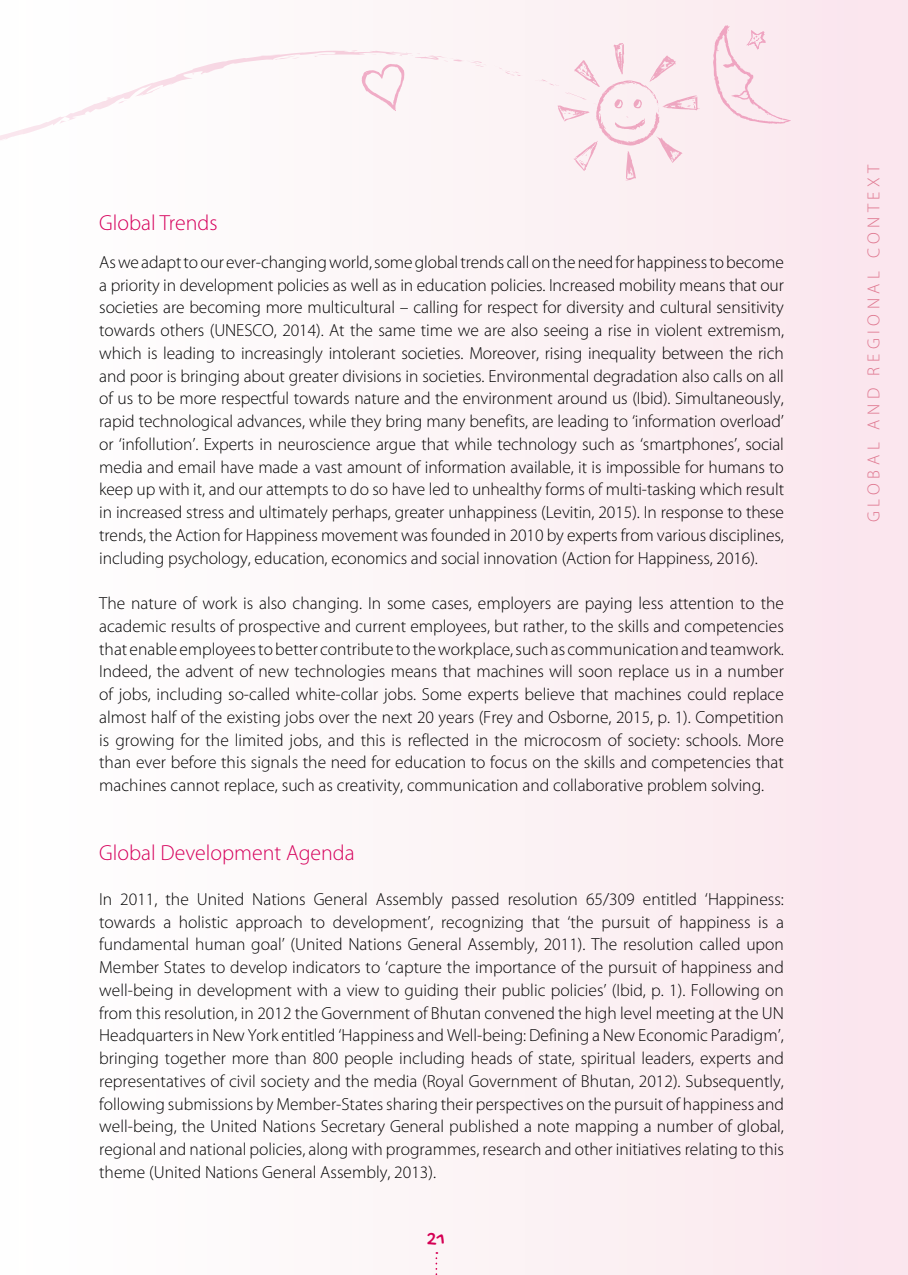
<style>
.page{position:relative;width:908px;height:1275px;background:#fff}
.page>*{position:absolute;margin:0;border:0;box-sizing:border-box;transform-origin:0 0}
.t1{font:300 21.88px "Myriad Pro";color:#d6005b}
.t2{font:21px "Gochi Hand";color:#d50054}
.t3{font:300 17.5px/22.8px "Myriad Pro";color:#000;text-align:justify}
.t4{font:300 17.5px "Myriad Pro";letter-spacing:.26em;color:#df778f}
</style>
<div class="page">
<div style="left:437px;top:0;width:471px;height:1275px;background:#fbeef1"></div>
<svg style="left:435px;top:1252px;width:2px;height:23px"></svg>
<svg style="left:534px;top:43px;width:166px;height:137px"></svg>
<svg style="left:713px;top:25px;width:78px;height:99px"></svg>
<svg style="left:0;top:50px;width:523px;height:108px"></svg>
<p class="t1" style="left:99px;top:209px;width:120px">Global Trends</p>
<p class="t3" style="left:99px;top:250px;width:686px">As we adapt to our ever-changing world, some global trends call on the need for happiness to become a priority in development policies as well as in education policies. Increased mobility means that our societies are becoming more multicultural – calling for respect for diversity and cultural sensitivity towards others (UNESCO, 2014). At the same time we are also seeing a rise in violent extremism, which is leading to increasingly intolerant societies. Moreover, rising inequality between the rich and poor is bringing about greater divisions in societies. Environmental degradation also calls on all of us to be more respectful towards nature and the environment around us (Ibid). Simultaneously, rapid technological advances, while they bring many benefits, are leading to ‘information overload’ or ‘infollution’. Experts in neuroscience argue that while technology such as ‘smartphones’, social media and email have made a vast amount of information available, it is impossible for humans to keep up with it, and our attempts to do so have led to unhealthy forms of multi-tasking which result in increased stress and ultimately perhaps, greater unhappiness (Levitin, 2015). In response to these trends, the Action for Happiness movement was founded in 2010 by experts from various disciplines, including psychology, education, economics and social innovation (Action for Happiness, 2016).</p>
<p class="t3" style="left:99px;top:592px;width:686px">The nature of work is also changing. In some cases, employers are paying less attention to the academic results of prospective and current employees, but rather, to the skills and competencies that enable employees to better contribute to the workplace, such as communication and teamwork.<br>Indeed, the advent of new technologies means that machines will soon replace us in a number of jobs, including so-called white-collar jobs. Some experts believe that machines could replace almost half of the existing jobs over the next 20 years (Frey and Osborne, 2015, p. 1). Competition is growing for the limited jobs, and this is reflected in the microcosm of society: schools. More than ever before this signals the need for education to focus on the skills and competencies that machines cannot replace, such as creativity, communication and collaborative problem solving.</p>
<p class="t1" style="left:99px;top:839px;width:257px">Global Development Agenda</p>
<p class="t3" style="left:99px;top:887px;width:686px">In 2011, the United Nations General Assembly passed resolution 65/309 entitled ‘Happiness: towards a holistic approach to development’, recognizing that ‘the pursuit of happiness is a fundamental human goal’ (United Nations General Assembly, 2011). The resolution called upon Member States to develop indicators to ‘capture the importance of the pursuit of happiness and well-being in development with a view to guiding their public policies’ (Ibid, p. 1). Following on from this resolution, in 2012 the Government of Bhutan convened the high level meeting at the UN Headquarters in New York entitled ‘Happiness and Well-being: Defining a New Economic Paradigm’, bringing together more than 800 people including heads of state, spiritual leaders, experts and representatives of civil society and the media (Royal Government of Bhutan, 2012). Subsequently, following submissions by Member-States sharing their perspectives on the pursuit of happiness and well-being, the United Nations Secretary General published a note mapping a number of global, regional and national policies, along with programmes, research and other initiatives relating to this theme (United Nations General Assembly, 2013).</p>
<p class="t2" style="left:427px;top:1228px;width:20px">21</p>
<p class="t4" style="left:863px;top:522px;width:359px;rotate:-90deg">GLOBAL AND REGIONAL CONTEXT</p>
</div>
